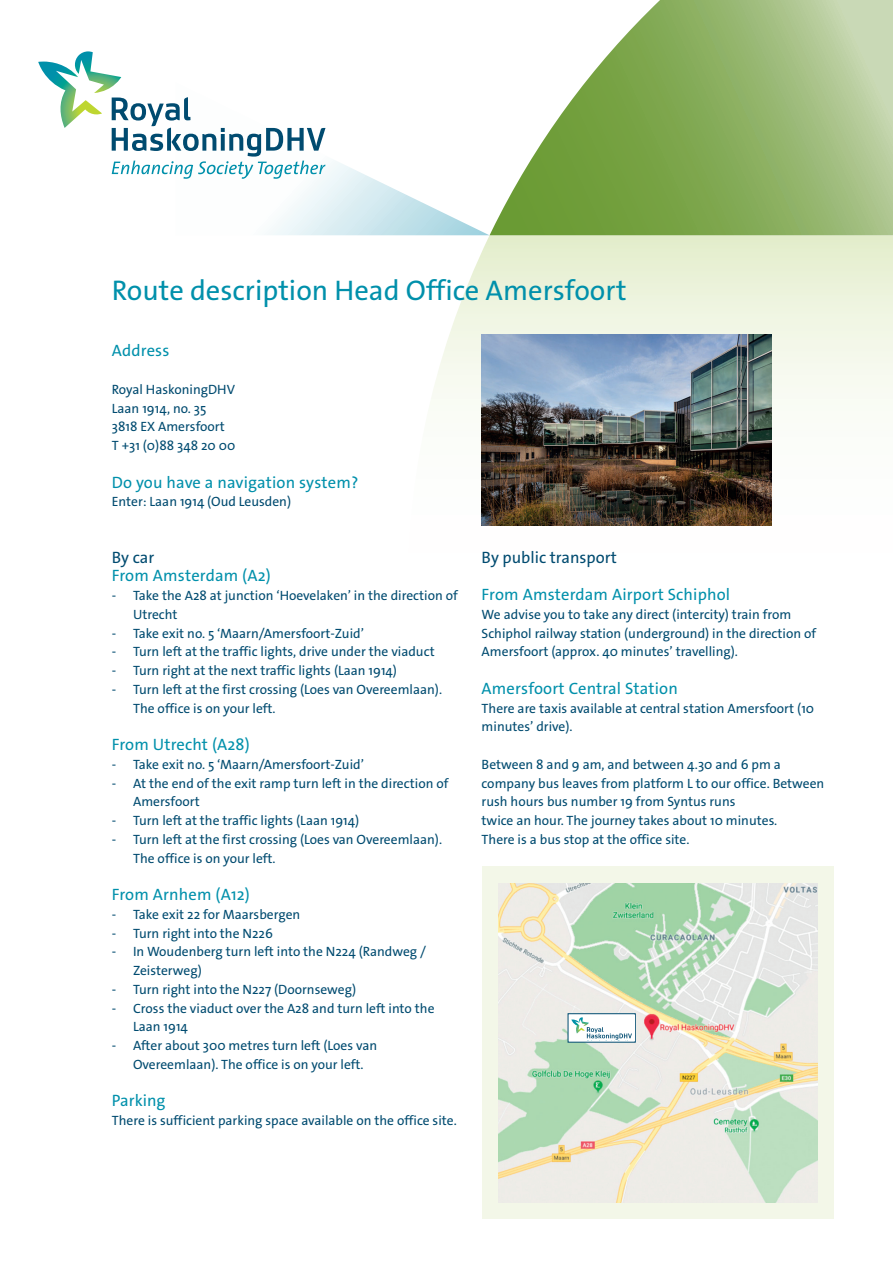
<style>
.page{position:relative;width:893px;height:1263px;background:#fff}
.page>*{position:absolute;margin:0;border:0;box-sizing:border-box;transform-origin:0 0}
.t1{font:28.5px "The Sans Os F";color:#0090ab}
.t2{font:16.5px "The Sans Os F";letter-spacing:.01em;color:#0090ab}
.t3{font:16.5px "The Sans Os F";color:#004b70}
.t4{font:13.5px/18.8px "The Sans Os F";color:#004b70}
</style>
<div class="page">
<svg style="left:404px;top:235px;width:489px;height:291px"></svg>
<svg style="left:490px;top:0;width:403px;height:235px"></svg>
<svg style="left:267px;top:128px;width:223px;height:107px"></svg>
<svg style="left:38px;top:51px;width:287px;height:128px"></svg>
<div style="left:482px;top:866px;width:351px;height:353px;background:#f3f7e8"></div>
<img style="left:498px;top:883px;width:319px;height:319px">
<svg style="left:567px;top:1013px;width:69px;height:30px;background:#cfdfe3"></svg>
<img style="left:482px;top:334px;width:290px;height:191px">
<h1 class="t1" style="left:112px;top:272px;width:516px">Route description Head Office Amersfoort</h1>
<p class="t2" style="left:112px;top:340px;width:59px">Address</p>
<p class="t4" style="left:112px;top:380px;width:125px">Royal HaskoningDHV<br>Laan 1914, no. 35<br>3818 EX Amersfoort<br>T +31 (0)88 348 20 00</p>
<p class="t2" style="left:112px;top:471px;width:248px">Do you have a navigation system?</p>
<p class="t4" style="left:112px;top:492px;width:181px">Enter: Laan 1914 (Oud Leusden)</p>
<p class="t3" style="left:112px;top:546px;width:44px">By car</p>
<p class="t2" style="left:112px;top:565px;width:161px">From Amsterdam (A2)</p>
<p class="t4" style="left:133px;top:586px;width:326px;text-indent:-21px">- Take the A28 at junction ‘Hoevelaken’ in the direction of<br>Utrecht</p>
<p class="t4" style="left:112px;top:624px;width:254px">- Take exit no. 5 ‘Maarn/Amersfoort-Zuid’</p>
<p class="t4" style="left:112px;top:642px;width:324px">- Turn left at the traffic lights, drive under the viaduct</p>
<p class="t4" style="left:112px;top:661px;width:287px">- Turn right at the next traffic lights (Laan 1914)</p>
<p class="t4" style="left:133px;top:680px;width:310px;text-indent:-21px">- Turn left at the first crossing (Loes van Overeemlaan).<br>The office is on your left.</p>
<p class="t2" style="left:112px;top:734px;width:140px">From Utrecht (A28)</p>
<p class="t4" style="left:112px;top:755px;width:254px">- Take exit no. 5 ‘Maarn/Amersfoort-Zuid’</p>
<p class="t4" style="left:133px;top:774px;width:317px;text-indent:-21px">- At the end of the exit ramp turn left in the direction of<br>Amersfoort</p>
<p class="t4" style="left:112px;top:811px;width:249px">- Turn left at the traffic lights (Laan 1914)</p>
<p class="t4" style="left:133px;top:830px;width:310px;text-indent:-21px">- Turn left at the first crossing (Loes van Overeemlaan).<br>The office is on your left.</p>
<p class="t2" style="left:112px;top:884px;width:140px">From Arnhem (A12)</p>
<p class="t4" style="left:112px;top:905px;width:190px">- Take exit 22 for Maarsbergen</p>
<p class="t4" style="left:112px;top:924px;width:163px">- Turn right into the N226</p>
<p class="t4" style="left:133px;top:942px;width:295px;text-indent:-21px">- In Woudenberg turn left into the N224 (Randweg /<br>Zeisterweg)</p>
<p class="t4" style="left:112px;top:980px;width:246px">- Turn right into the N227 (Doornseweg)</p>
<p class="t4" style="left:133px;top:999px;width:303px;text-indent:-21px">- Cross the viaduct over the A28 and turn left into the<br>Laan 1914</p>
<p class="t4" style="left:112px;top:1036px;width:267px;text-align:center">- After about 300 metres turn left (Loes van<br>Overeemlaan). The office is on your left.</p>
<p class="t2" style="left:112px;top:1090px;width:55px">Parking</p>
<p class="t4" style="left:112px;top:1111px;width:347px">There is sufficient parking space available on the office site.</p>
<p class="t3" style="left:482px;top:546px;width:137px">By public transport</p>
<p class="t2" style="left:482px;top:584px;width:250px">From Amsterdam Airport Schiphol</p>
<p class="t4" style="left:482px;top:605px;width:336px">We advise you to take any direct (intercity) train from<br>Schiphol railway station (underground) in the direction of<br>Amersfoort (approx. 40 minutes’ travelling).</p>
<p class="t2" style="left:482px;top:678px;width:198px">Amersfoort Central Station</p>
<p class="t4" style="left:482px;top:699px;width:334px">There are taxis available at central station Amersfoort (10 minutes’ drive).</p>
<p class="t4" style="left:482px;top:755px;width:344px">Between 8 and 9 am, and between 4.30 and 6 pm a company bus leaves from platform L to our office. Between rush hours bus number 19 from Syntus runs<br>twice an hour. The journey takes about 10 minutes.<br>There is a bus stop at the office site.</p>
</div>
